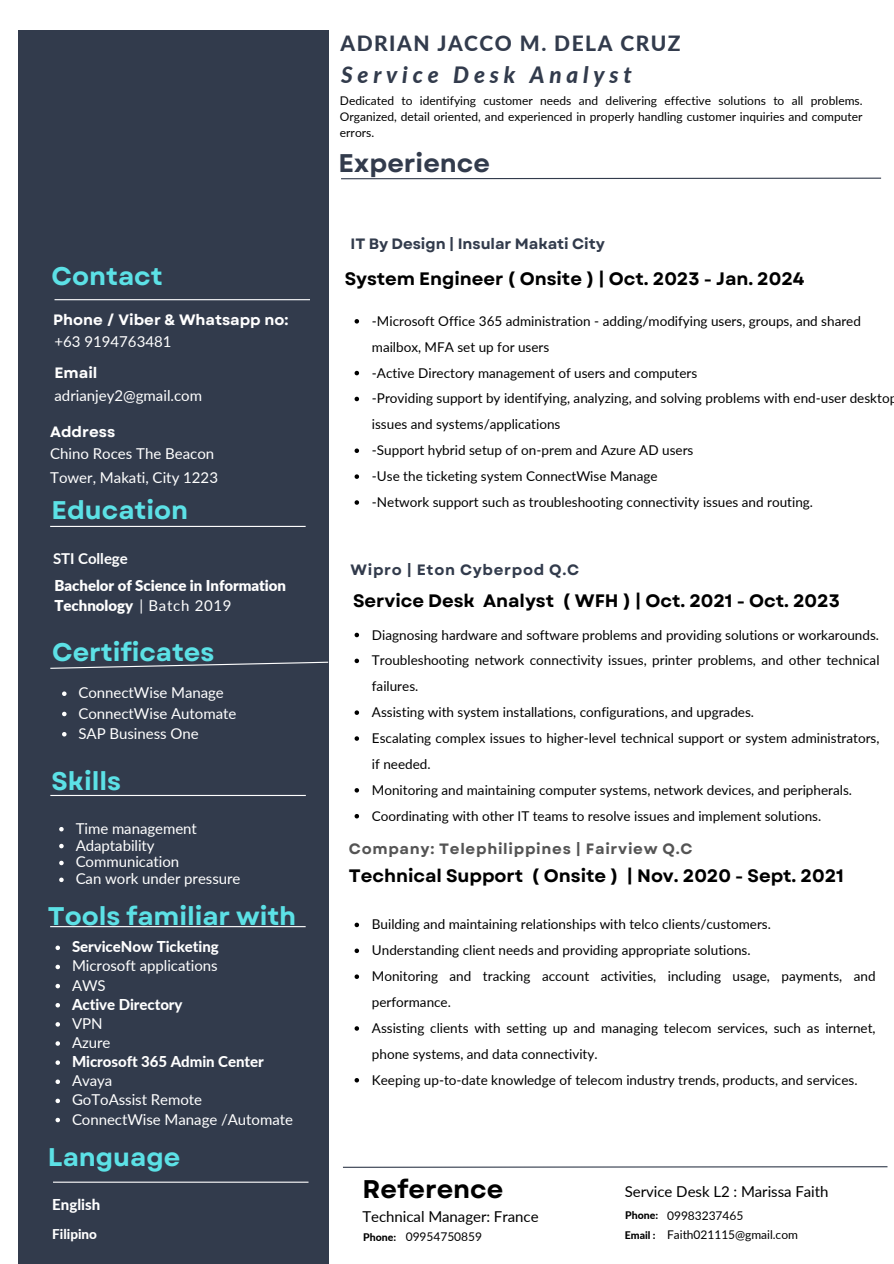
<style>
.page{position:relative;width:894px;height:1264px;background:#fff}
.page>*{position:absolute;margin:0;border:0;box-sizing:border-box;transform-origin:0 0}
.t1{font:700 25.5px "Garet";color:#5ce1e6}
.t2{font:700 25.5px "Garet";color:#323b4c}
.t3{font:700 25.5px "Garet";color:#000}
.t4{font:italic 800 22.5px "Lato";letter-spacing:.215em;color:#323b4c}
.t5{font:800 21px "Lato";letter-spacing:.07em;color:#323b4c}
.t6{font:700 18px "Garet";letter-spacing:-.005em;color:#000}
.t7{font:15px/24.8px "Lato";letter-spacing:-.005em;color:#fff}
.t8{font:800 15px "Lato";letter-spacing:-.005em;color:#fff}
.t9{font:900 15px/20.2px "Lato";letter-spacing:-.005em;color:#fff}
.t10{font:15px "Lato";letter-spacing:-.005em;color:#000}
.t11{font:700 15px "Garet";color:#fff}
.t12{font:700 15px "Garet";letter-spacing:.045em;color:#545454}
.t13{font:700 15px "Garet";letter-spacing:-.005em;color:#323b4c}
.t14{font:700 15px "Garet";letter-spacing:.045em;color:#323b4c}
.t15{font:700 15px "Lato";letter-spacing:-.005em;color:#fff}
.t16{font:13.5px/25.8px "Lato";color:#000}
.t17{font:800 13.5px "Lato";color:#fff}
.t18{font:12px/16px "Lato";color:#000;text-align:justify}
.t19{font:800 10.5px "Lato";color:#000}
.s1{font-weight:400}
</style>
<div class="page">
<div style="left:18px;top:30px;width:310px;height:1233px;background:#323b4c"></div>
<hr style="left:54px;top:299px;width:256px;height:1px;background:#fff">
<hr style="left:50px;top:526px;width:255px;height:1px;background:#fff">
<svg style="left:341px;top:177px;width:540px;height:3px"></svg>
<svg style="left:343px;top:1166px;width:545px;height:2px"></svg>
<hr style="left:50px;top:795px;width:256px;height:1px;background:#fff">
<hr style="left:53px;top:1181px;width:255px;height:1px;background:#fff">
<svg style="left:354px;top:632px;width:5px;height:5px"></svg>
<svg style="left:354px;top:658px;width:5px;height:5px"></svg>
<svg style="left:354px;top:710px;width:5px;height:5px"></svg>
<svg style="left:354px;top:736px;width:5px;height:4px"></svg>
<svg style="left:354px;top:788px;width:5px;height:4px"></svg>
<svg style="left:354px;top:814px;width:5px;height:4px"></svg>
<svg style="left:354px;top:922px;width:5px;height:5px"></svg>
<svg style="left:354px;top:948px;width:5px;height:5px"></svg>
<svg style="left:354px;top:974px;width:5px;height:4px"></svg>
<svg style="left:354px;top:1026px;width:5px;height:4px"></svg>
<svg style="left:354px;top:1078px;width:5px;height:4px"></svg>
<hr style="left:50px;top:926px;width:255px;height:1px;background:#fff">
<svg style="left:55px;top:945px;width:5px;height:5px"></svg>
<svg style="left:55px;top:964px;width:5px;height:5px"></svg>
<svg style="left:55px;top:983px;width:5px;height:5px"></svg>
<svg style="left:55px;top:1003px;width:5px;height:4px"></svg>
<svg style="left:55px;top:1022px;width:5px;height:4px"></svg>
<svg style="left:55px;top:1041px;width:5px;height:4px"></svg>
<svg style="left:55px;top:1060px;width:5px;height:4px"></svg>
<svg style="left:55px;top:1079px;width:5px;height:4px"></svg>
<svg style="left:55px;top:1098px;width:5px;height:5px"></svg>
<svg style="left:55px;top:1117px;width:5px;height:5px"></svg>
<svg style="left:50px;top:661px;width:279px;height:8px"></svg>
<svg style="left:62px;top:691px;width:4px;height:5px"></svg>
<svg style="left:62px;top:711px;width:4px;height:5px"></svg>
<svg style="left:62px;top:732px;width:4px;height:4px"></svg>
<svg style="left:59px;top:827px;width:5px;height:4px"></svg>
<svg style="left:59px;top:843px;width:5px;height:5px"></svg>
<svg style="left:59px;top:860px;width:5px;height:5px"></svg>
<svg style="left:59px;top:877px;width:5px;height:5px"></svg>
<svg style="left:354px;top:319px;width:5px;height:4px"></svg>
<svg style="left:354px;top:371px;width:5px;height:4px"></svg>
<svg style="left:354px;top:397px;width:5px;height:4px"></svg>
<svg style="left:354px;top:448px;width:5px;height:5px"></svg>
<svg style="left:354px;top:474px;width:5px;height:5px"></svg>
<svg style="left:354px;top:500px;width:5px;height:5px"></svg>
<p class="t1" style="left:52px;top:257px;width:113px">Contact</p>
<p class="t11" style="left:53px;top:309px;width:236px">Phone / Viber &amp; Whatsapp no:</p>
<p class="t7" style="left:54px;top:329px;width:118px">+63 9194763481</p>
<p class="t11" style="left:54px;top:362px;width:44px">Email</p>
<p class="t7" style="left:54px;top:382px;width:149px">adrianjey2@gmail.com</p>
<p class="t11" style="left:50px;top:421px;width:67px">Address</p>
<p class="t7" style="left:50px;top:440px;width:169px">Chino Roces The Beacon<br>Tower, Makati, City 1223</p>
<p class="t1" style="left:52px;top:492px;width:138px">Education</p>
<p class="t15" style="left:53px;top:549px;width:76px">STI College</p>
<p class="t9" style="left:54px;top:575px;width:233px">Bachelor of Science in Information<br>Technology <span class="s1">| Batch 2019</span></p>
<p class="t1" style="left:52px;top:634px;width:163px">Certificates</p>
<p class="t7" style="left:78px;top:680px;width:147px">ConnectWise Manage</p>
<p class="t7" style="left:78px;top:700px;width:159px">ConnectWise Automate</p>
<p class="t7" style="left:78px;top:720px;width:121px">SAP Business One</p>
<p class="t1" style="left:52px;top:762px;width:71px">Skills</p>
<p class="t7" style="left:76px;top:815px;width:123px">Time management</p>
<p class="t7" style="left:76px;top:832px;width:80px">Adaptability</p>
<p class="t7" style="left:76px;top:849px;width:105px">Communication</p>
<p class="t7" style="left:76px;top:866px;width:166px">Can work under pressure</p>
<p class="t1" style="left:48px;top:897px;width:250px">Tools familiar with</p>
<p class="t8" style="left:72px;top:937px;width:148px">ServiceNow Ticketing</p>
<p class="t7" style="left:72px;top:953px;width:147px">Microsoft applications</p>
<p class="t7" style="left:72px;top:972px;width:35px">AWS</p>
<p class="t8" style="left:72px;top:994px;width:112px">Active Directory</p>
<p class="t7" style="left:72px;top:1010px;width:32px">VPN</p>
<p class="t7" style="left:72px;top:1029px;width:40px">Azure</p>
<p class="t8" style="left:72px;top:1052px;width:193px">Microsoft 365 Admin Center</p>
<p class="t7" style="left:72px;top:1068px;width:42px">Avaya</p>
<p class="t7" style="left:72px;top:1087px;width:131px">GoToAssist Remote</p>
<p class="t7" style="left:72px;top:1106px;width:222px">ConnectWise Manage /Automate</p>
<p class="t1" style="left:48px;top:1138px;width:134px">Language</p>
<p class="t8" style="left:52px;top:1194px;width:49px">English</p>
<p class="t17" style="left:52px;top:1225px;width:46px">Filipino</p>
<p class="t5" style="left:340px;top:30px;width:341px">ADRIAN JACCO M. DELA CRUZ</p>
<p class="t4" style="left:341px;top:60px;width:292px">Service Desk Analyst</p>
<p class="t18" style="left:340px;top:92px;width:524px">Dedicated to identifying customer needs and delivering effective solutions to all problems.<br>Organized, detail oriented, and experienced in properly handling customer inquiries and computer errors.</p>
<p class="t2" style="left:338px;top:144px;width:153px">Experience</p>
<p class="t13" style="left:350px;top:233px;width:256px">IT By Design | Insular Makati City</p>
<p class="t6" style="left:344px;top:266px;width:461px">System Engineer ( Onsite ) | Oct. 2023 - Jan. 2024</p>
<p class="t16" style="left:372px;top:308px;width:490px">-Microsoft Office 365 administration - adding/modifying users, groups, and shared mailbox, MFA set up for users</p>
<p class="t16" style="left:372px;top:359px;width:327px">-Active Directory management of users and computers</p>
<p class="t16" style="left:372px;top:385px;width:526px">-Providing support by identifying, analyzing, and solving problems with end-user desktop issues and systems/applications</p>
<p class="t16" style="left:372px;top:437px;width:323px">-Support hybrid setup of on-prem and Azure AD users</p>
<p class="t16" style="left:372px;top:463px;width:287px">-Use the ticketing system ConnectWise Manage</p>
<p class="t16" style="left:372px;top:489px;width:442px">-Network support such as troubleshooting connectivity issues and routing.</p>
<p class="t14" style="left:350px;top:559px;width:230px">Wipro | Eton Cyberpod Q.C</p>
<p class="t6" style="left:353px;top:587px;width:488px">Service Desk Analyst ( WFH ) | Oct. 2021 - Oct. 2023</p>
<p class="t16" style="left:372px;top:621px;width:508px">Diagnosing hardware and software problems and providing solutions or workarounds.</p>
<p class="t16" style="left:372px;top:647px;width:509px">Troubleshooting network connectivity issues, printer problems, and other technical failures.</p>
<p class="t16" style="left:372px;top:699px;width:383px">Assisting with system installations, configurations, and upgrades.</p>
<p class="t16" style="left:372px;top:725px;width:509px">Escalating complex issues to higher-level technical support or system administrators, if needed.</p>
<p class="t16" style="left:372px;top:776px;width:481px">Monitoring and maintaining computer systems, network devices, and peripherals.</p>
<p class="t16" style="left:372px;top:802px;width:451px">Coordinating with other IT teams to resolve issues and implement solutions.</p>
<p class="t12" style="left:349px;top:838px;width:345px">Company: Telephilippines | Fairview Q.C</p>
<p class="t6" style="left:349px;top:862px;width:496px">Technical Support ( Onsite ) | Nov. 2020 - Sept. 2021</p>
<p class="t16" style="left:372px;top:911px;width:400px">Building and maintaining relationships with telco clients/customers.</p>
<p class="t16" style="left:372px;top:937px;width:380px">Understanding client needs and providing appropriate solutions.</p>
<p class="t16" style="left:372px;top:963px;width:505px">Monitoring and tracking account activities, including usage, payments, and performance.</p>
<p class="t16" style="left:372px;top:1014px;width:505px">Assisting clients with setting up and managing telecom services, such as internet, phone systems, and data connectivity.</p>
<p class="t16" style="left:372px;top:1066px;width:487px">Keeping up-to-date knowledge of telecom industry trends, products, and services.</p>
<p class="t3" style="left:362px;top:1170px;width:142px">Reference</p>
<p class="t10" style="left:362px;top:1207px;width:177px">Technical Manager: France</p>
<p class="t19" style="left:363px;top:1230px;width:34px">Phone:</p>
<p class="t18" style="left:405px;top:1228px;width:78px">09954750859</p>
<p class="t10" style="left:624px;top:1182px;width:205px">Service Desk L2 : Marissa Faith</p>
<p class="t19" style="left:625px;top:1208px;width:34px">Phone:</p>
<p class="t19" style="left:624px;top:1228px;width:32px">Email :</p>
<p class="t18" style="left:667px;top:1206px;width:78px">09983237465</p>
<p class="t18" style="left:667px;top:1226px;width:132px">Faith021115@gmail.com</p>
</div>
